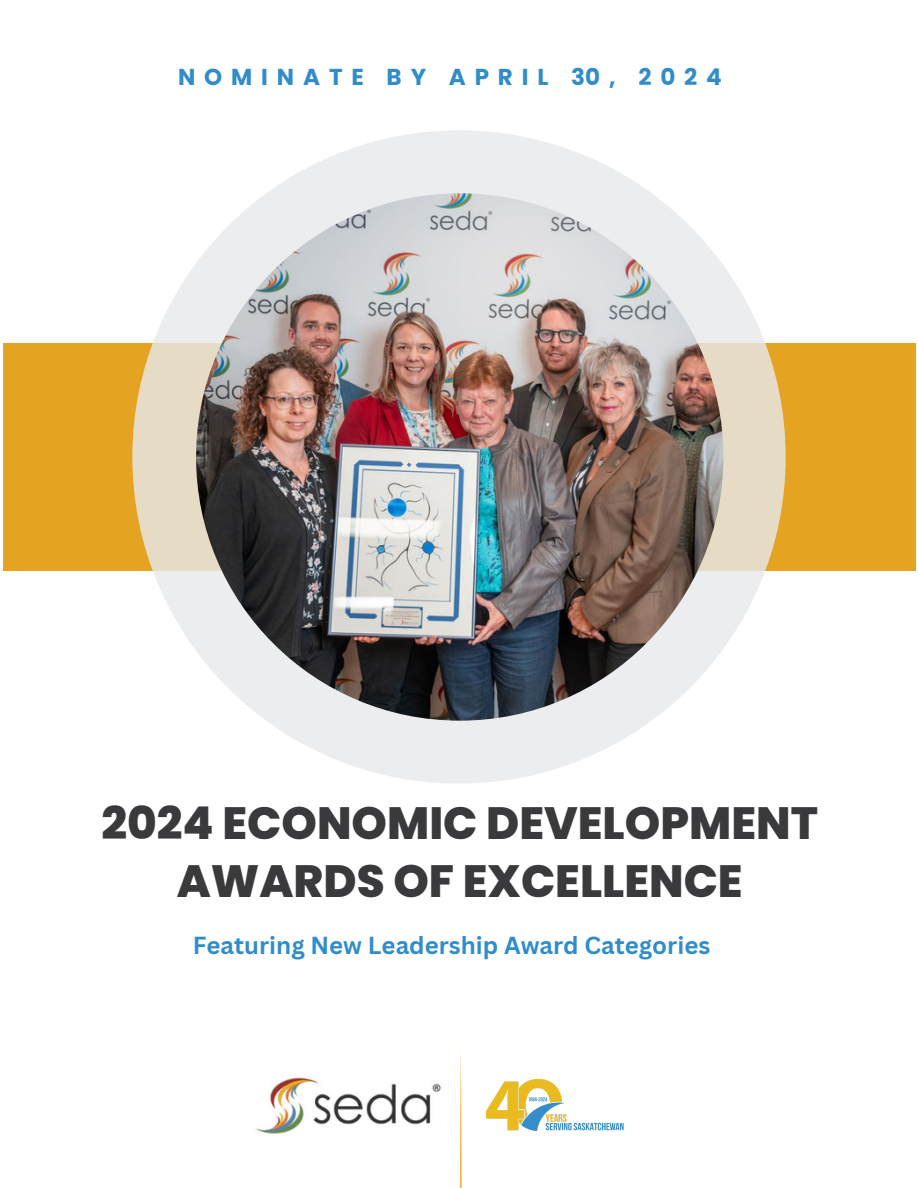
<style>
.page{position:relative;width:918px;height:1188px;background:#fff}
.page>*{position:absolute;margin:0;border:0;box-sizing:border-box;transform-origin:0 0}
.t1{font:800 45.15px/58.5px "Poppins";color:#3a3a3c;text-align:center}
.t2{font:700 24px "Canva Sans";color:#318dca}
.t3{font:700 23.1px "Poppins";letter-spacing:.385em;color:#318dca}
</style>
<div class="page">
<div style="left:3px;top:343px;width:912px;height:228px;background:#e5a322"></div>
<svg style="left:132px;top:130px;width:654px;height:654px;background:#e9e8e4"></svg>
<img style="left:196px;top:193px;width:527px;height:528px;border-radius:50%">
<img style="left:487px;top:1079px;width:136px;height:52px">
<img style="left:256px;top:1077px;width:185px;height:57px">
<svg style="left:460px;top:1051px;width:2px;height:137px"></svg>
<p class="t3" style="left:178px;top:61px;width:545px">NOMINATE BY APRIL 30 , 2024</p>
<p class="t1" style="left:102px;top:794px;width:718px">2024 ECONOMIC DEVELOPMENT<br>AWARDS OF EXCELLENCE</p>
<p class="t2" style="left:193px;top:929px;width:519px">Featuring New Leadership Award Categories</p>
</div>
